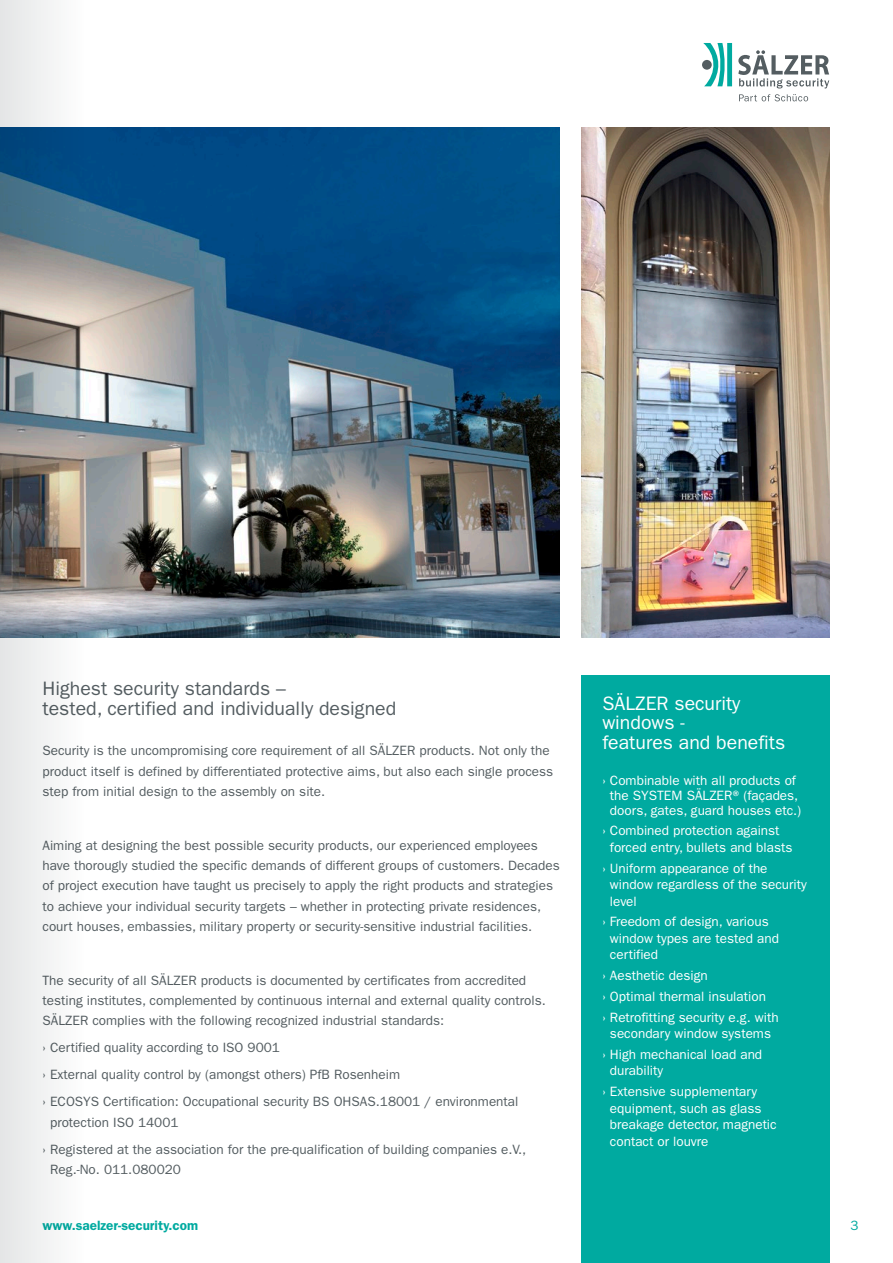
<style>
.page{position:relative;width:893px;height:1263px;background:#fff}
.page>*{position:absolute;margin:0;border:0;box-sizing:border-box;transform-origin:0 0}
.t1{font:19.5px/20.2px "ITC Franklin Gothic Std";color:#545d61}
.t2{font:19.5px/19.5px "ITC Franklin Gothic Std";color:#fff}
.t3{font:13.5px/20.2px "ITC Franklin Gothic Std";color:#545d61}
.t4{font:13.5px/16.5px "ITC Franklin Gothic Std";color:#fff}
.t5{font:600 13.5px "ITC Franklin Gothic Std";color:#00aaa0}
.t6{font:13.5px "ITC Franklin Gothic Std";color:#00aaa0}
</style>
<div class="page">
<svg style="left:703px;top:43px;width:29px;height:43px"></svg>
<div style="left:702px;top:60px;width:10px;height:10px;background:#545d61;border-radius:50%"></div>
<svg style="left:738px;top:50px;width:91px;height:51px"></svg>
<img style="left:85px;top:128px;width:474px;height:510px">
<div style="left:581px;top:675px;width:248px;height:588px;background:#00aaa0"></div>
<img style="left:581px;top:128px;width:248px;height:510px">
<svg style="left:0;top:0;width:85px;height:1263px"></svg>
<h1 class="t1" style="left:43px;top:678px;width:355px">Highest security standards –<br>tested, certified and individually designed</h1>
<p class="t3" style="left:43px;top:741px;width:512px">Security is the uncompromising core requirement of all SÄLZER products. Not only the product itself is defined by differentiated protective aims, but also each single process step from initial design to the assembly on site.</p>
<p class="t3" style="left:43px;top:835px;width:519px">Aiming at designing the best possible security products, our experienced employees have thorougly studied the specific demands of different groups of customers. Decades of project execution have taught us precisely to apply the right products and strategies to achieve your individual security targets – whether in protecting private residences, court houses, embassies, military property or security-sensitive industrial facilities.</p>
<p class="t3" style="left:43px;top:970px;width:505px">The security of all SÄLZER products is documented by certificates from accredited testing institutes, complemented by continuous internal and external quality controls.<br>SÄLZER complies with the following recognized industrial standards:</p>
<p class="t3" style="left:43px;top:1034px;width:477px;line-height:27px">› Certified quality according to ISO 9001<br>› External quality control by (amongst others) PfB Rosenheim<br>› ECOSYS Certification: Occupational security BS OHSAS.18001 / environmental</p>
<p class="t3" style="left:43px;top:1109px;width:485px;line-height:27px;text-indent:8px">protection ISO 14001<br>› Registered at the association for the pre-qualification of building companies e.V.,</p>
<p class="t3" style="left:50px;top:1159px;width:132px">Reg.-No. 011.080020</p>
<h1 class="t2" style="left:602px;top:693px;width:184px">SÄLZER security windows -<br>features and benefits</h1>
<p class="t4" style="left:602px;top:772px;width:200px;line-height:15px;text-align:center">› Combinable with all products of the SYSTEM SÄLZER® (façades, doors, gates, guard houses etc.)</p>
<p class="t4" style="left:610px;top:822px;width:184px;text-indent:-8px">› Combined protection against forced entry, bullets and blasts</p>
<p class="t4" style="left:610px;top:860px;width:198px;text-indent:-8px">› Uniform appearance of the window regardless of the security level</p>
<p class="t4" style="left:610px;top:913px;width:171px;text-indent:-8px">› Freedom of design, various window types are tested and certified</p>
<p class="t4" style="left:602px;top:965px;width:178px;line-height:20.7px">› Aesthetic design<br>› Optimal thermal insulation<br>› Retrofitting security e.g. with</p>
<p class="t4" style="left:602px;top:1023px;width:170px;line-height:20.7px;text-indent:8px">secondary window systems › High mechanical load and</p>
<p class="t4" style="left:602px;top:1060px;width:156px;line-height:20.7px;text-indent:8px">durability<br>› Extensive supplementary</p>
<p class="t4" style="left:610px;top:1100px;width:168px">equipment, such as glass breakage detector, magnetic contact or louvre</p>
<p class="t5" style="left:43px;top:1217px;width:157px">www.saelzer-security.com</p>
<p class="t6" style="left:850px;top:1217px;width:10px">3</p>
</div>
